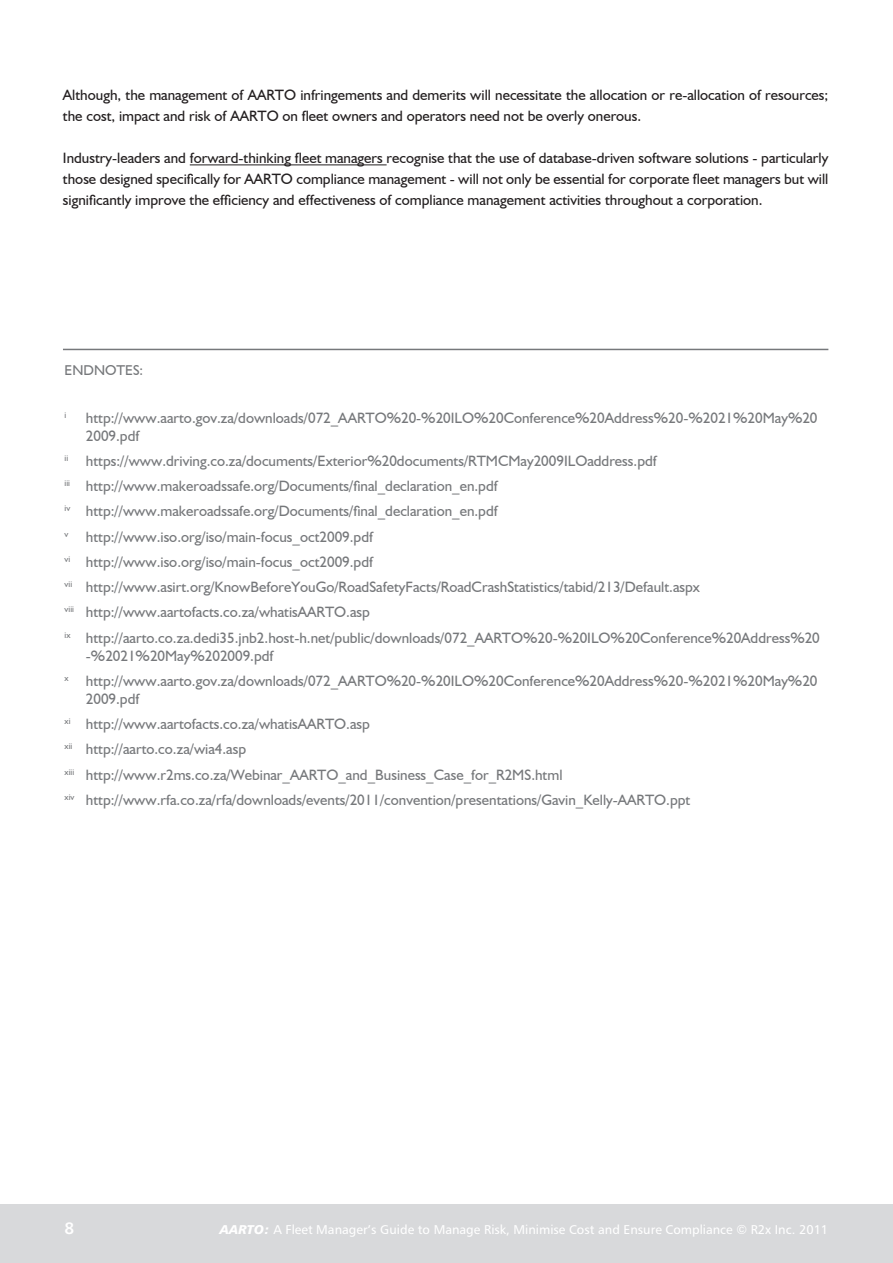
<style>
.page{position:relative;width:893px;height:1263px;background:#fff}
.page>*{position:absolute;margin:0;border:0;box-sizing:border-box;transform-origin:0 0}
.t1{font:16.5px "Humanist 777 BT Bold B";color:#fff}
.Bullets{font:15px/18px "Humanist 521 BT";color:#76787b}
.Body_Copy{font:15px/21px "Humanist 521 BT";color:#231f20}
.Bullets-2{font:14.25px "Humanist 521 BT";color:#76787b}
.t2{font:12.75px "Humanist 777 BT Roman B";color:#fff}
.Bullets-3{font:8.7px "Humanist 521 BT";color:#76787b}
.s1{font-family:"Humanist 777 BT Black Italic B"}
</style>
<div class="page">
<div style="left:0;top:1204px;width:893px;height:59px;background:#d8d9db"></div>
<hr style="left:190px;top:164px;width:197px;height:1px;background:#231f20">
<hr style="left:63px;top:349px;width:765px;height:1px;background:#76787b">
<p class="Body_Copy" style="left:63px;top:84px;width:767px">Although, the management of AARTO infringements and demerits will necessitate the allocation or re-allocation of resources; the cost, impact and risk of AARTO on fleet owners and operators need not be overly onerous.</p>
<p class="Body_Copy" style="left:63px;top:147px;width:767px;text-align:justify">Industry-leaders and forward-thinking fleet managers recognise that the use of database-driven software solutions - particularly those designed specifically for AARTO compliance management - will not only be essential for corporate fleet managers but will significantly improve the efficiency and effectiveness of compliance management activities throughout a corporation.</p>
<p class="Bullets-2" style="left:65px;top:361px;width:80px">ENDNOTES:</p>
<p class="Bullets-3" style="left:65px;top:409px;width:3px">i</p>
<p class="Bullets" style="left:86px;top:408px;width:733px">http://www.aarto.gov.za/downloads/072_AARTO%20-%20ILO%20Conference%20Address%20-%2021%20May%20<br>2009.pdf</p>
<p class="Bullets" style="left:65px;top:451px;width:594px"><sup>ii</sup> https://www.driving.co.za/documents/Exterior%20documents/RTMCMay2009ILOaddress.pdf</p>
<p class="Bullets" style="left:65px;top:477px;width:435px"><sup>iii</sup> http://www.makeroadssafe.org/Documents/final_declaration_en.pdf</p>
<p class="Bullets" style="left:65px;top:502px;width:435px"><sup>iv</sup> http://www.makeroadssafe.org/Documents/final_declaration_en.pdf</p>
<p class="Bullets" style="left:65px;top:527px;width:310px"><sup>v</sup> http://www.iso.org/iso/main-focus_oct2009.pdf</p>
<p class="Bullets" style="left:65px;top:552px;width:310px"><sup>vi</sup> http://www.iso.org/iso/main-focus_oct2009.pdf</p>
<p class="Bullets" style="left:65px;top:578px;width:637px"><sup>vii</sup> http://www.asirt.org/KnowBeforeYouGo/RoadSafetyFacts/RoadCrashStatistics/tabid/213/Default.aspx</p>
<p class="Bullets" style="left:65px;top:603px;width:307px"><sup>viii</sup> http://www.aartofacts.co.za/whatisAARTO.asp</p>
<p class="Bullets" style="left:86px;top:628px;width:735px;text-indent:-21px"><sup>ix</sup> http://aarto.co.za.dedi35.jnb2.host-h.net/public/downloads/072_AARTO%20-%20ILO%20Conference%20Address%20 -%2021%20May%202009.pdf</p>
<p class="Bullets" style="left:86px;top:671px;width:733px;text-indent:-21px"><sup>x</sup> http://www.aarto.gov.za/downloads/072_AARTO%20-%20ILO%20Conference%20Address%20-%2021%20May%20<br>2009.pdf</p>
<p class="Bullets" style="left:65px;top:715px;width:307px"><sup>xi</sup> http://www.aartofacts.co.za/whatisAARTO.asp</p>
<p class="Bullets" style="left:65px;top:740px;width:183px"><sup>xii</sup> http://aarto.co.za/wia4.asp</p>
<p class="Bullets" style="left:65px;top:765px;width:499px"><sup>xiii</sup> http://www.r2ms.co.za/Webinar_AARTO_and_Business_Case_for_R2MS.html</p>
<p class="Bullets" style="left:65px;top:790px;width:627px"><sup>xiv</sup> http://www.rfa.co.za/rfa/downloads/events/2011/convention/presentations/Gavin_Kelly-AARTO.ppt</p>
<p class="t1" style="left:65px;top:1217px;width:11px">8</p>
<p class="t2" style="left:219px;top:1221px;width:610px"><span class="s1">AARTO:</span> A Fleet Manager’s Guide to Manage Risk, Minimise Cost and Ensure Compliance © R2x Inc. 2011</p>
</div>
